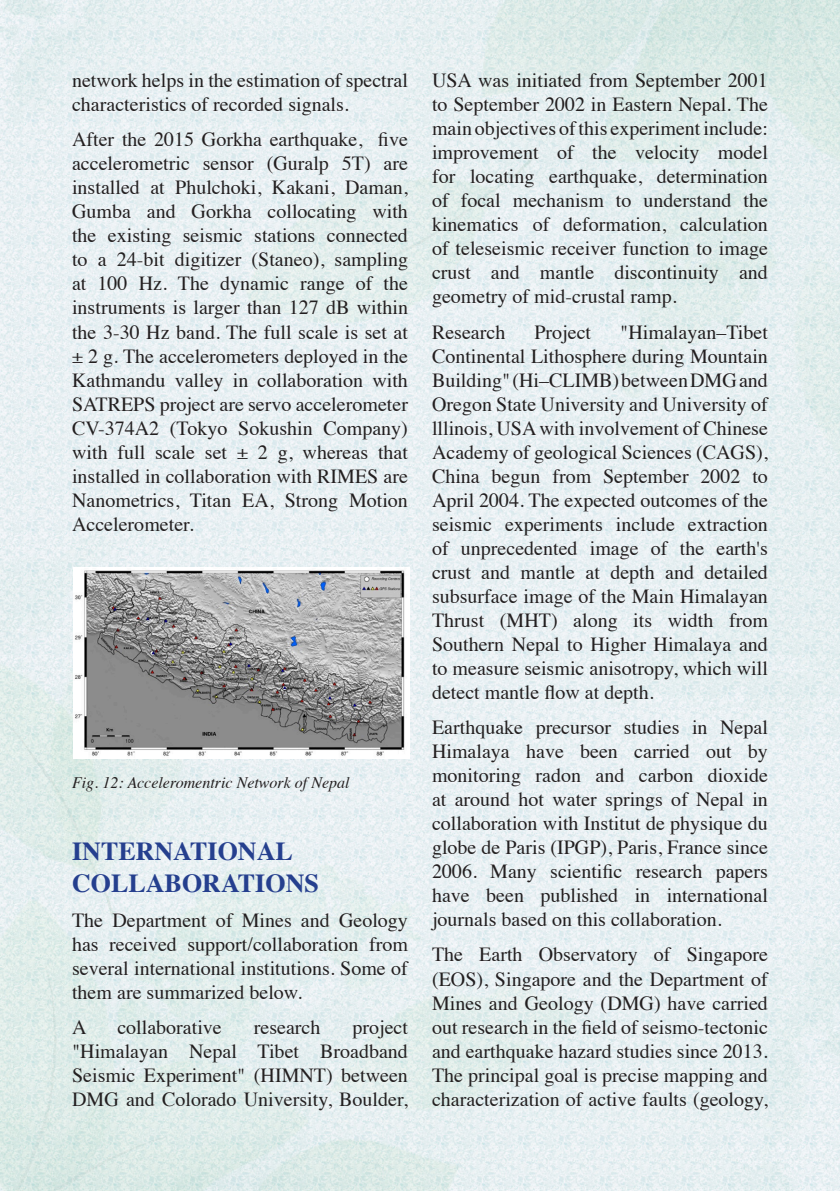
<style>
.page{position:relative;width:840px;height:1191px;background:#fff}
.page>*{position:absolute;margin:0;border:0;box-sizing:border-box;transform-origin:0 0}
.t1{font:700 26px/31.2px "Times";color:#253f8e}
.t2{font:20px/24px "Times";color:#231f20;text-align:justify}
.t3{font:italic 16px "Times";color:#231f20}
</style>
<div class="page">
<img style="left:0;top:0;width:839px;height:1190px">
<img style="left:73px;top:567px;width:336px;height:191px">
<p class="t2" style="left:72px;top:67px;width:337px">network helps in the estimation of spectral characteristics of recorded signals.</p>
<p class="t2" style="left:72px;top:126px;width:337px">After the 2015 Gorkha earthquake, five accelerometric sensor (Guralp 5T) are installed at Phulchoki, Kakani, Daman, Gumba and Gorkha collocating with the existing seismic stations connected to a 24-bit digitizer (Staneo), sampling at 100 Hz. The dynamic range of the instruments is larger than 127 dB within the 3-30 Hz band. The full scale is set at ± 2 g. The accelerometers deployed in the Kathmandu valley in collaboration with SATREPS project are servo accelerometer CV-374A2 (Tokyo Sokushin Company) with full scale set ± 2 g, whereas that installed in collaboration with RIMES are Nanometrics, Titan EA, Strong Motion Accelerometer.</p>
<p class="t3" style="left:72px;top:769px;width:279px">Fig. 12: Acceleromentric Network of Nepal</p>
<p class="t1" style="left:72px;top:833px;width:248px">INTERNATIONAL<br>COLLABORATIONS</p>
<p class="t2" style="left:72px;top:906px;width:337px">The Department of Mines and Geology has received support/collaboration from several international institutions. Some of them are summarized below.</p>
<p class="t2" style="left:72px;top:1013px;width:16px">A</p>
<p class="t2" style="left:117px;top:1013px;width:106px">collaborative</p>
<p class="t2" style="left:254px;top:1013px;width:68px">research</p>
<p class="t2" style="left:72px;top:1013px;width:337px;text-indent:280px">project "Himalayan Nepal Tibet Broadband Seismic Experiment" (HIMNT) between DMG and Colorado University, Boulder,</p>
<p class="t2" style="left:432px;top:67px;width:337px">USA was initiated from September 2001 to September 2002 in Eastern Nepal. The main objectives of this experiment include: improvement of the velocity model for locating earthquake, determination of focal mechanism to understand the kinematics of deformation, calculation of teleseismic receiver function to image crust and mantle discontinuity and geometry of mid-crustal ramp.</p>
<p class="t2" style="left:432px;top:318px;width:75px">Research</p>
<p class="t2" style="left:534px;top:318px;width:58px">Project</p>
<p class="t2" style="left:432px;top:318px;width:337px;text-indent:188px">"Himalayan–Tibet Continental Lithosphere during Mountain Building" (Hi–CLIMB) between DMG and Oregon State University and University of lllinois, USA with involvement of Chinese Academy of geological Sciences (CAGS), China begun from September 2002 to April 2004. The expected outcomes of the seismic experiments include extraction of unprecedented image of the earth's crust and mantle at depth and detailed subsurface image of the Main Himalayan Thrust (MHT) along its width from Southern Nepal to Higher Himalaya and to measure seismic anisotropy, which will detect mantle flow at depth.</p>
<p class="t2" style="left:432px;top:713px;width:337px">Earthquake precursor studies in Nepal Himalaya have been carried out by monitoring radon and carbon dioxide at around hot water springs of Nepal in collaboration with Institut de physique du globe de Paris (IPGP), Paris, France since 2006. Many scientific research papers have been published in international journals based on this collaboration.</p>
<p class="t2" style="left:432px;top:941px;width:337px">The Earth Observatory of Singapore (EOS), Singapore and the Department of Mines and Geology (DMG) have carried out research in the field of seismo-tectonic and earthquake hazard studies since 2013.<br>The principal goal is precise mapping and characterization of active faults (geology,</p>
</div>
